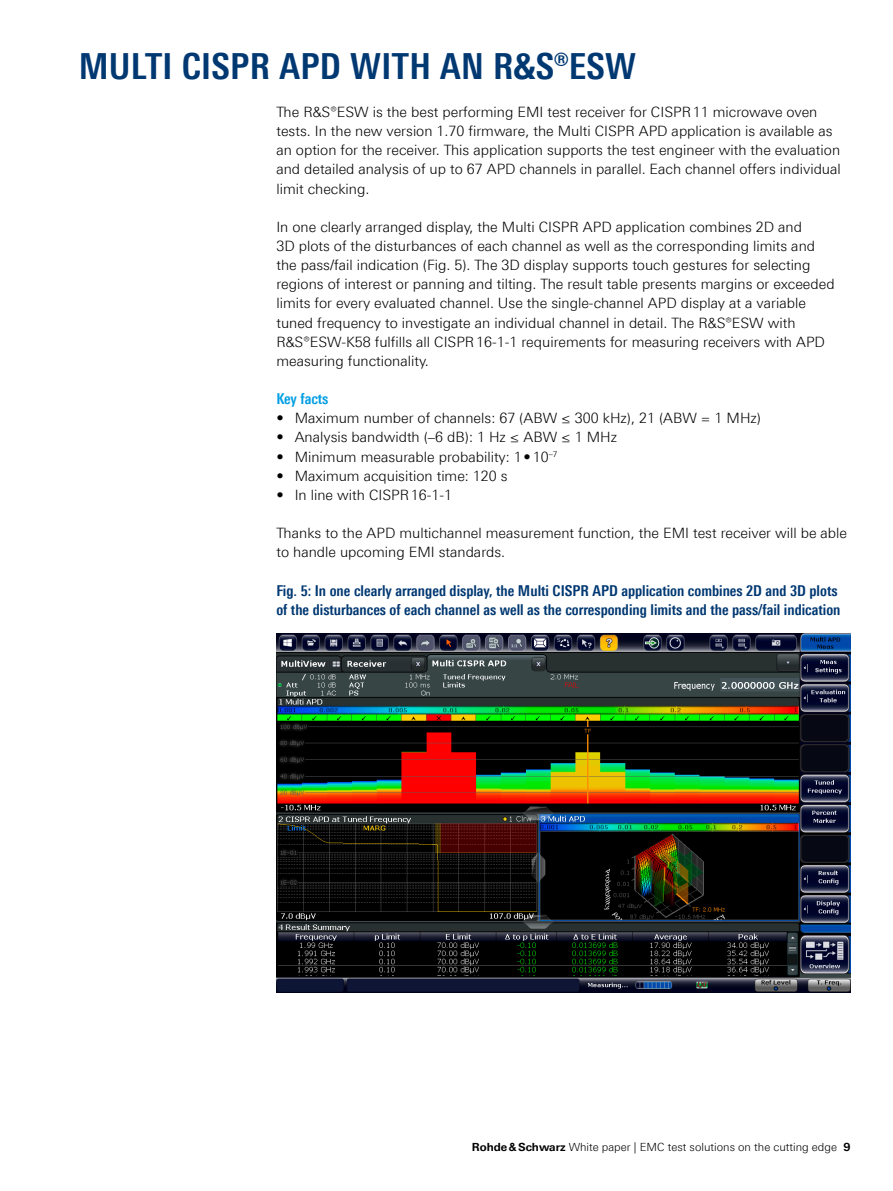
<style>
.page{position:relative;width:893px;height:1191px;background:#fff}
.page>*{position:absolute;margin:0;border:0;box-sizing:border-box;transform-origin:0 0}
.Seiten_Headline_24Pt{font:700 36px "Linotype Univers 620 Cn";letter-spacing:.01em;color:#003872}
.t1{font:700 15px/19.5px "Linotype Univers 620 Cn";color:#003872}
.Absatzfett_cyan{font:700 15px "Linotype Univers 620 Cn";color:#009ee3}
.Haupttext_ohne_Absta{font:300 14.25px/19.2px "Linotype Univers 330";color:#000}
.t2{font:300 11.25px "Linotype Univers 330";color:#000}
.s1{font-family:"Linotype Univers 630";font-weight:700}
</style>
<div class="page">
<img style="left:276px;top:634px;width:574px;height:359px">
<p class="Seiten_Headline_24Pt" style="left:79px;top:44px;width:559px">MULTI CISPR APD WITH AN R&amp;S®ESW</p>
<p class="Haupttext_ohne_Absta" style="left:276px;top:102px;width:566px">The R&amp;S®ESW is the best performing EMI test receiver for CISPR11 microwave oven tests. In the new version 1.70 firmware, the Multi CISPR APD application is available as an option for the receiver. This application supports the test engineer with the evaluation and detailed analysis of up to 67 APD channels in parallel. Each channel offers individual limit checking.</p>
<p class="Haupttext_ohne_Absta" style="left:276px;top:217px;width:560px">In one clearly arranged display, the Multi CISPR APD application combines 2D and<br>3D plots of the disturbances of each channel as well as the corresponding limits and the pass/fail indication (Fig. 5). The 3D display supports touch gestures for selecting regions of interest or panning and tilting. The result table presents margins or exceeded limits for every evaluated channel. Use the single-channel APD display at a variable tuned frequency to investigate an individual channel in detail. The R&amp;S®ESW with R&amp;S®ESW-K58 fulfills all CISPR16-1-1 requirements for measuring receivers with APD measuring functionality.</p>
<p class="Absatzfett_cyan" style="left:276px;top:390px;width:53px">Key facts</p>
<p class="Haupttext_ohne_Absta" style="left:276px;top:408px;width:486px">• Maximum number of channels: 67 (ABW ≤ 300 kHz), 21 (ABW = 1 MHz)</p>
<p class="Haupttext_ohne_Absta" style="left:276px;top:427px;width:342px">• Analysis bandwidth (–6 dB): 1 Hz ≤ ABW ≤ 1 MHz</p>
<p class="Haupttext_ohne_Absta" style="left:276px;top:447px;width:283px">• Minimum measurable probability: 1•10<sup>–7</sup></p>
<p class="Haupttext_ohne_Absta" style="left:276px;top:466px;width:233px">• Maximum acquisition time: 120 s</p>
<p class="Haupttext_ohne_Absta" style="left:276px;top:485px;width:177px">• In line with CISPR16-1-1</p>
<p class="Haupttext_ohne_Absta" style="left:276px;top:523px;width:572px">Thanks to the APD multichannel measurement function, the EMI test receiver will be able to handle upcoming EMI standards.</p>
<p class="t1" style="left:276px;top:580px;width:566px">Fig. 5: In one clearly arranged display, the Multi CISPR APD application combines 2D and 3D plots of the disturbances of each channel as well as the corresponding limits and the pass/fail indication</p>
<p class="t2" style="left:472px;top:1140px;width:380px"><span class="s1">Rohde&amp;Schwarz</span> White paper | EMC test solutions on the cutting edge <span class="s1">9</span></p>
</div>
